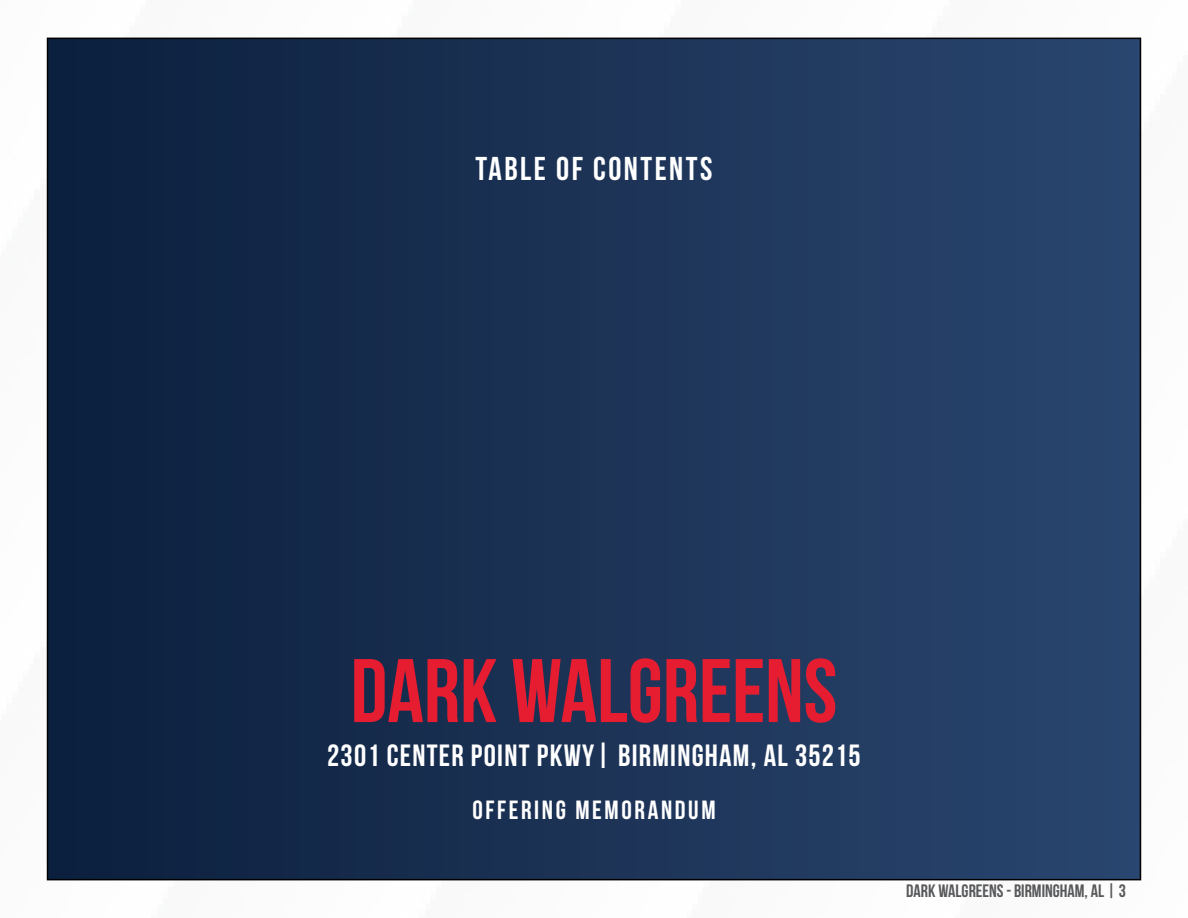
<style>
.page{position:relative;width:1188px;height:918px;background:#fff}
.page>*{position:absolute;margin:0;border:0;box-sizing:border-box;transform-origin:0 0}
.t1{font:700 90px "Bebas Neue";color:#e61d31}
.t2{font:700 33px "Bebas Neue";letter-spacing:.075em;color:#fff}
.t3{font:700 30.75px "Bebas Neue";letter-spacing:.04em;color:#fff}
.t4{font:700 26.25px "Bebas Neue";letter-spacing:.1em;color:#fff}
.t5{font:700 18px "Bebas Neue";color:#58595b}
</style>
<div class="page">
<div style="left:48px;top:38px;width:1092px;height:842px;background:linear-gradient(to right,#0c1f3d,#2a466f)"></div>
<p class="t2" style="left:476px;top:151px;width:238px">TABLE OF CONTENTS</p>
<h1 class="t1" style="left:351px;top:642px;width:488px">DARK WALGREENS</h1>
<p class="t3" style="left:327px;top:739px;width:535px">2301 CENTER POINT PKWY| BIRMINGHAM, AL 35215</p>
<p class="t4" style="left:472px;top:796px;width:245px">OFFERING MEMORANDUM</p>
<p class="t5" style="left:906px;top:881px;width:221px">DARK WALGREENS - BIRMINGHAM, AL | 3</p>
</div>
